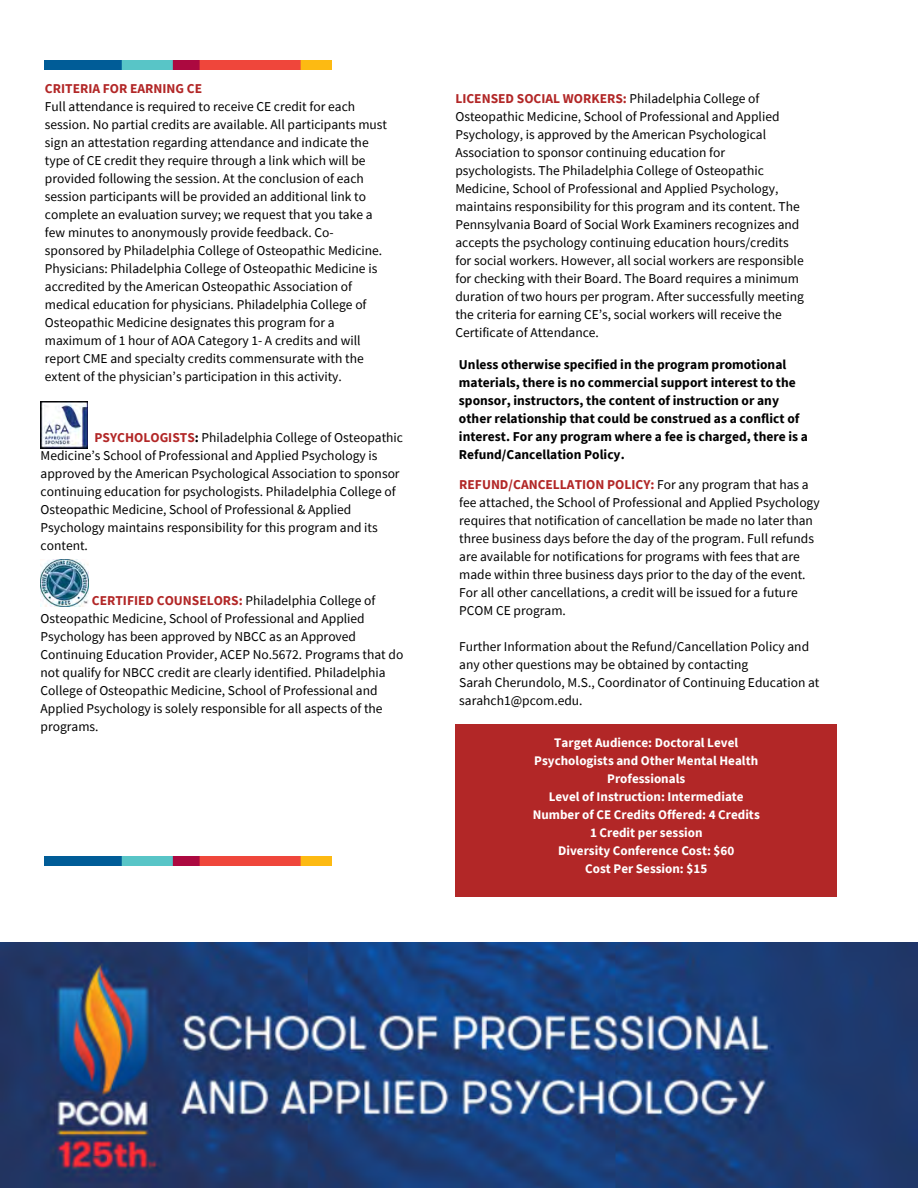
<style>
.page{position:relative;width:918px;height:1188px;background:#fff}
.page>*{position:absolute;margin:0;border:0;box-sizing:border-box;transform-origin:0 0}
.t1{font:13.5px/18px "Source Sans Pro";color:#000}
.t2{font:700 13.5px/18px "Source Sans Pro";color:#000}
.t3{font:700 13.5px "Source Sans Pro";color:#b22727}
.t4{font:700 13.05px/18px "Source Sans Pro";color:#fff;text-align:center}
.s1{font-weight:700;color:#b22727}
.s2{font-weight:700}
</style>
<div class="page">
<img style="left:45px;top:61px;width:287px;height:9px">
<img style="left:45px;top:856px;width:287px;height:9px">
<div style="left:455px;top:724px;width:382px;height:173px;background:#b22727"></div>
<img style="left:41px;top:402px;width:47px;height:46px">
<img style="left:41px;top:559px;width:47px;height:48px">
<img style="left:0;top:943px;width:918px;height:245px">
<p class="t3" style="left:45px;top:79px;width:159px">CRITERIA FOR EARNING CE</p>
<p class="t1" style="left:45px;top:97px;width:344px">Full attendance is required to receive CE credit for each session. No partial credits are available. All participants must sign an attestation regarding attendance and indicate the type of CE credit they require through a link which will be provided following the session. At the conclusion of each session participants will be provided an additional link to complete an evaluation survey; we request that you take a few minutes to anonymously provide feedback. Co&shy;sponsored by Philadelphia College of Osteopathic Medicine.<br>Physicians: Philadelphia College of Osteopathic Medicine is accredited by the American Osteopathic Association of medical education for physicians. Philadelphia College of Osteopathic Medicine designates this program for a maximum of 1 hour of AOA Category 1- A credits and will report CME and specialty credits commensurate with the extent of the physician’s participation in this activity.</p>
<p class="t1" style="left:41px;top:428px;width:364px;text-indent:54px"><span class="s1">PSYCHOLOGISTS</span><span class="s2">:</span> Philadelphia College of Osteopathic Medicine’s School of Professional and Applied Psychology is approved by the American Psychological Association to sponsor continuing education for psychologists. Philadelphia College of Osteopathic Medicine, School of Professional &amp; Applied Psychology maintains responsibility for this program and its content.</p>
<p class="t1" style="left:41px;top:591px;width:364px;text-indent:51px"><span class="s1">CERTIFIED COUNSELORS:</span> Philadelphia College of Osteopathic Medicine, School of Professional and Applied Psychology has been approved by NBCC as an Approved Continuing Education Provider, ACEP No.5672. Programs that do not qualify for NBCC credit are clearly identified. Philadelphia College of Osteopathic Medicine, School of Professional and Applied Psychology is solely responsible for all aspects of the programs.</p>
<p class="t1" style="left:455px;top:89px;width:350px"><span class="s1">LICENSED SOCIAL WORKERS:</span> Philadelphia College of Osteopathic Medicine, School of Professional and Applied Psychology, is approved by the American Psychological Association to sponsor continuing education for psychologists. The Philadelphia College of Osteopathic Medicine, School of Professional and Applied Psychology, maintains responsibility for this program and its content. The Pennsylvania Board of Social Work Examiners recognizes and accepts the psychology continuing education hours/credits for social workers. However, all social workers are responsible for checking with their Board. The Board requires a minimum duration of two hours per program. After successfully meeting the criteria for earning CE’s, social workers will receive the Certificate of Attendance.</p>
<p class="t2" style="left:459px;top:355px;width:351px">Unless otherwise specified in the program promotional materials, there is no commercial support interest to the sponsor, instructors, the content of instruction or any other relationship that could be construed as a conflict of interest. For any program where a fee is charged, there is a Refund/Cancellation Policy.</p>
<p class="t1" style="left:459px;top:475px;width:362px"><span class="s1">REFUND/CANCELLATION POLICY:</span> For any program that has a fee attached, the School of Professional and Applied Psychology requires that notification of cancellation be made no later than three business days before the day of the program. Full refunds are available for notifications for programs with fees that are</p>
<p class="t1" style="left:459px;top:565px;width:348px">made within three business days prior to the day of the event.<br>For all other cancellations, a credit will be issued for a future<br>PCOM CE program.</p>
<p class="t1" style="left:459px;top:637px;width:351px">Further Information about the Refund/Cancellation Policy and any other questions may be obtained by contacting</p>
<p class="t1" style="left:459px;top:673px;width:362px">Sarah Cherundolo, M.S., Coordinator of Continuing Education at sarahch1@pcom.edu.</p>
<p class="t4" style="left:533px;top:733px;width:229px">Target Audience: Doctoral Level<br>Psychologists and Other Mental Health<br>Professionals<br>Level of Instruction: Intermediate<br>Number of CE Credits Offered: 4 Credits<br>1 Credit per session<br>Diversity Conference Cost: $60<br>Cost Per Session: $15</p>
</div>
